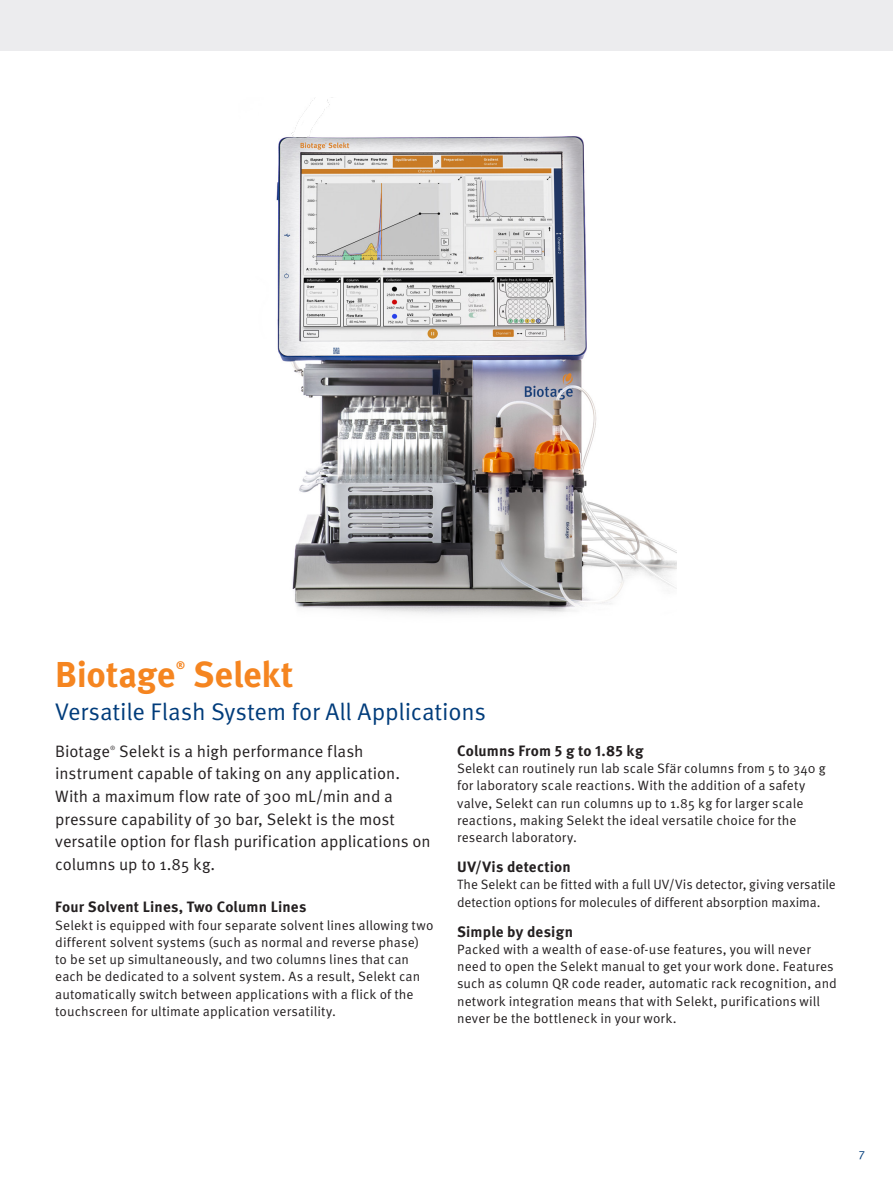
<style>
.page{position:relative;width:893px;height:1187px;background:#fff}
.page>*{position:absolute;margin:0;border:0;box-sizing:border-box;transform-origin:0 0}
.Heading_1{font:700 36px "Meta OT";letter-spacing:-.005em;color:#f58520}
.Heading_1_sub{font:24px "Meta OT Norm";letter-spacing:-.01em;color:#013c7b}
.Preamble{font:16.5px/22.5px "Meta OT Norm";letter-spacing:-.005em;color:#231f20}
.Heading_3{font:700 15px "Meta OT";letter-spacing:.01em;color:#231f20}
.Body{font:13.5px/17.2px "Meta OT Norm";letter-spacing:.005em;color:#231f20}
.t1{font:12px "Meta OT Norm";color:#013c7b}
.Heading_1-2{font:700 10.8px "Meta OT";color:#f58520}
.Preamble-2{font:6px "Meta OT Norm";color:#231f20}
</style>
<div class="page">
<div style="left:0;top:0;width:893px;height:51px;background:#ececee"></div>
<img style="left:276px;top:97px;width:400px;height:517px">
<p class="Heading_1" style="left:55px;top:652px;width:122px">Biotage</p>
<p class="Heading_1-2" style="left:176px;top:658px;width:11px">®</p>
<p class="Heading_1" style="left:193px;top:652px;width:102px">Selekt</p>
<p class="Heading_1_sub" style="left:55px;top:697px;width:432px">Versatile Flash System for All Applications</p>
<p class="Preamble" style="left:55px;top:740px;width:377px;text-indent:64px">Selekt is a high performance flash instrument capable of taking on any application.<br>With a maximum flow rate of 300 mL/min and a pressure capability of 30 bar, Selekt is the most versatile option for flash purification applications on columns up to 1.85 kg.</p>
<p class="Heading_3" style="left:55px;top:898px;width:253px">Four Solvent Lines, Two Column Lines</p>
<p class="Body" style="left:55px;top:916px;width:380px">Selekt is equipped with four separate solvent lines allowing two different solvent systems (such as normal and reverse phase) to be set up simultaneously, and two columns lines that can each be dedicated to a solvent system. As a result, Selekt can automatically switch between applications with a flick of the touchscreen for ultimate application versatility.</p>
<p class="Preamble" style="left:55px;top:740px;width:56px">Biotage</p>
<p class="Preamble-2" style="left:110px;top:744px;width:7px">®</p>
<p class="Heading_3" style="left:457px;top:741px;width:188px">Columns From 5 g to 1.85 kg</p>
<p class="Body" style="left:457px;top:760px;width:370px">Selekt can routinely run lab scale Sfär columns from 5 to 340 g for laboratory scale reactions. With the addition of a safety valve, Selekt can run columns up to 1.85 kg for larger scale reactions, making Selekt the ideal versatile choice for the research laboratory.</p>
<p class="Heading_3" style="left:457px;top:858px;width:115px">UV/Vis detection</p>
<p class="Body" style="left:457px;top:876px;width:380px">The Selekt can be fitted with a full UV/Vis detector, giving versatile detection options for molecules of different absorption maxima.</p>
<p class="Heading_3" style="left:457px;top:922px;width:117px">Simple by design</p>
<p class="Body" style="left:457px;top:940px;width:381px">Packed with a wealth of ease-of-use features, you will never need to open the Selekt manual to get your work done. Features such as column QR code reader, automatic rack recognition, and network integration means that with Selekt, purifications will never be the bottleneck in your work.</p>
<p class="t1" style="left:859px;top:1148px;width:8px">7</p>
</div>
